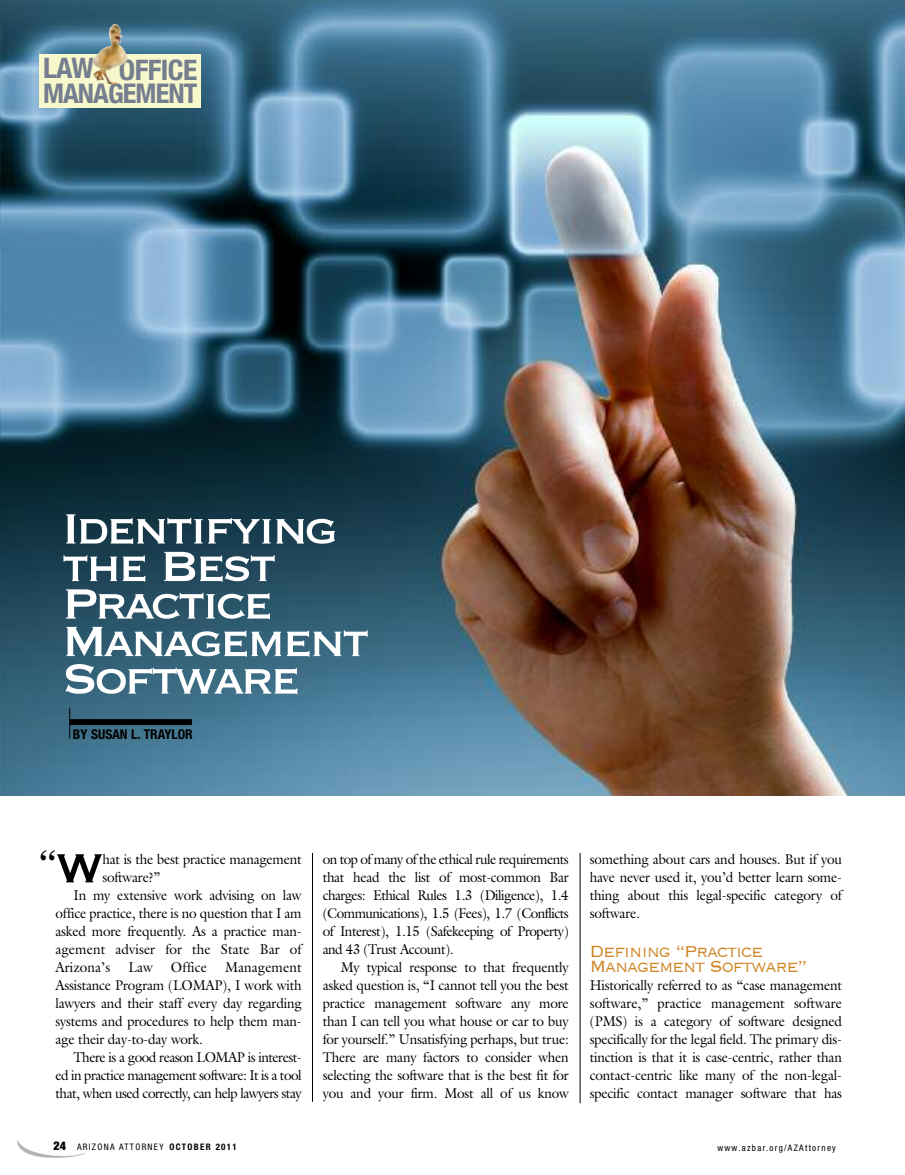
<style>
.page{position:relative;width:905px;height:1175px;background:#fff}
.page>*{position:absolute;margin:0;border:0;box-sizing:border-box;transform-origin:0 0}
.t1{font:55.5px "Copperplate";letter-spacing:-.065em;color:#fff}
.t2{font:53.4px "Copperplate";color:#000;scale:.95 1}
.t3{font:36.15px "Copperplate";color:#000}
.t4{font:700 condensed 28.05px "Helvetica Neue";letter-spacing:-.02em;color:#757e8f;scale:1.05 1}
.t5{font:700 condensed 27px "Helvetica Neue";letter-spacing:-.035em;color:#757e8f;scale:1.05 1}
.t6{font:300 21px/15.1px "Copperplate";letter-spacing:-.06em;color:#d08525;scale:.95 1}
.t7{font:14.25px/18px "Galliard";letter-spacing:-.015em;color:#000;text-align:justify;scale:.95 1}
.t8{font:14.25px "Galliard";letter-spacing:.005em;color:#000;scale:.95 1}
.t9{font:700 condensed 13.5px "Helvetica Neue";color:#000}
.t10{font:condensed 9px "Helvetica Neue";letter-spacing:.145em;color:#000}
.s1{font-weight:900;font-size:12px}
.s2{font-weight:700}
</style>
<div class="page">
<svg style="left:17px;top:1140px;width:68px;height:18px"></svg>
<hr style="left:580px;top:853px;width:1px;height:250px;background:#000">
<hr style="left:312px;top:853px;width:1px;height:248px;background:#000">
<img style="left:0;top:0;width:904px;height:795px">
<div style="left:70px;top:719px;width:122px;height:6px;background:#000"></div>
<hr style="left:69px;top:707px;width:1px;height:31px;background:#000">
<div style="left:39px;top:54px;width:162px;height:53px;background:#f8f8cd"></div>
<img style="left:93px;top:24px;width:35px;height:42px">
<h3 class="t4" style="left:43px;top:53px;width:148px">LAW OFFICE</h3>
<h3 class="t5" style="left:43px;top:77px;width:148px">MANAGEMENT</h3>
<h1 class="t1" style="left:62px;top:501px;width:278px">Identifying</h1>
<h1 class="t1" style="left:62px;top:538px;width:216px">the Best</h1>
<h1 class="t1" style="left:62px;top:576px;width:213px">Practice</h1>
<h1 class="t1" style="left:62px;top:613px;width:309px">Management</h1>
<h1 class="t1" style="left:62px;top:651px;width:240px">Software</h1>
<p class="t9" style="left:73px;top:729px;width:121px">BY SUSAN L. TRAYLOR</p>
<h3 class="t3" style="left:39px;top:842px;width:19px">“</h3>
<h2 class="t2" style="left:56px;top:841px;width:52px">W</h2>
<p class="t7" style="left:102px;top:850px;width:211px">hat is the best practice management</p>
<p class="t7" style="left:102px;top:868px;width:62px">software?”</p>
<p class="t7" style="left:74px;top:886px;width:241px">In my extensive work advising on law</p>
<p class="t7" style="left:56px;top:904px;width:260px">office practice, there is no question that I am</p>
<p class="t7" style="left:56px;top:922px;width:260px">asked more frequently. As a practice man-</p>
<p class="t8" style="left:56px;top:941px;width:260px">agement adviser for the State Bar of</p>
<p class="t8" style="left:56px;top:959px;width:59px">Arizona’s</p>
<p class="t7" style="left:128px;top:958px;width:27px">Law</p>
<p class="t7" style="left:171px;top:958px;width:39px">Office</p>
<p class="t7" style="left:56px;top:958px;width:260px;text-indent:169px">Management Assistance Program (LOMAP), I work with lawyers and their staff every day regarding systems and procedures to help them man&shy;age their day-to-day work.</p>
<p class="t7" style="left:56px;top:1048px;width:260px;text-indent:18px">There is a good reason LOMAP is interest&shy;ed in practice management software: It is a tool that, when used correctly, can help lawyers stay</p>
<p class="t7" style="left:323px;top:850px;width:260px">on top of many of the ethical rule requirements that head the list of most-common Bar charges: Ethical Rules 1.3 (Diligence), 1.4 (Communications), 1.5 (Fees), 1.7 (Conflicts of Interest), 1.15 (Safekeeping of Property) and 43 (Trust Account).</p>
<p class="t7" style="left:323px;top:958px;width:260px;text-indent:18px">My typical response to that frequently asked question is, “I cannot tell you the best practice management software any more than I can tell you what house or car to buy for yourself.” Unsatisfying perhaps, but true:<br>There are many factors to consider when selecting the software that is the best fit for you and your firm. Most all of us know</p>
<p class="t7" style="left:590px;top:850px;width:267px">something about cars and houses. But if you have never used it, you’d better learn some&shy;thing about this legal-specific category of software.</p>
<h3 class="t6" style="left:590px;top:944px;width:230px">Defining “Practice<br>Management Software”</h3>
<p class="t7" style="left:590px;top:976px;width:267px">Historically referred to as “case management software,” practice management software (PMS) is a category of software designed specifically for the legal field. The primary dis&shy;tinction is that it is case-centric, rather than contact-centric like many of the non-legal&shy;specific contact manager software that has</p>
<p class="t10" style="left:54px;top:1143px;width:185px"><span class="s1">24</span> ARIZONA ATTORNEY <span class="s2">OCTOBER 2011</span></p>
<p class="t10" style="left:717px;top:1144px;width:120px">www.azbar.org/AZAttorney</p>
</div>
